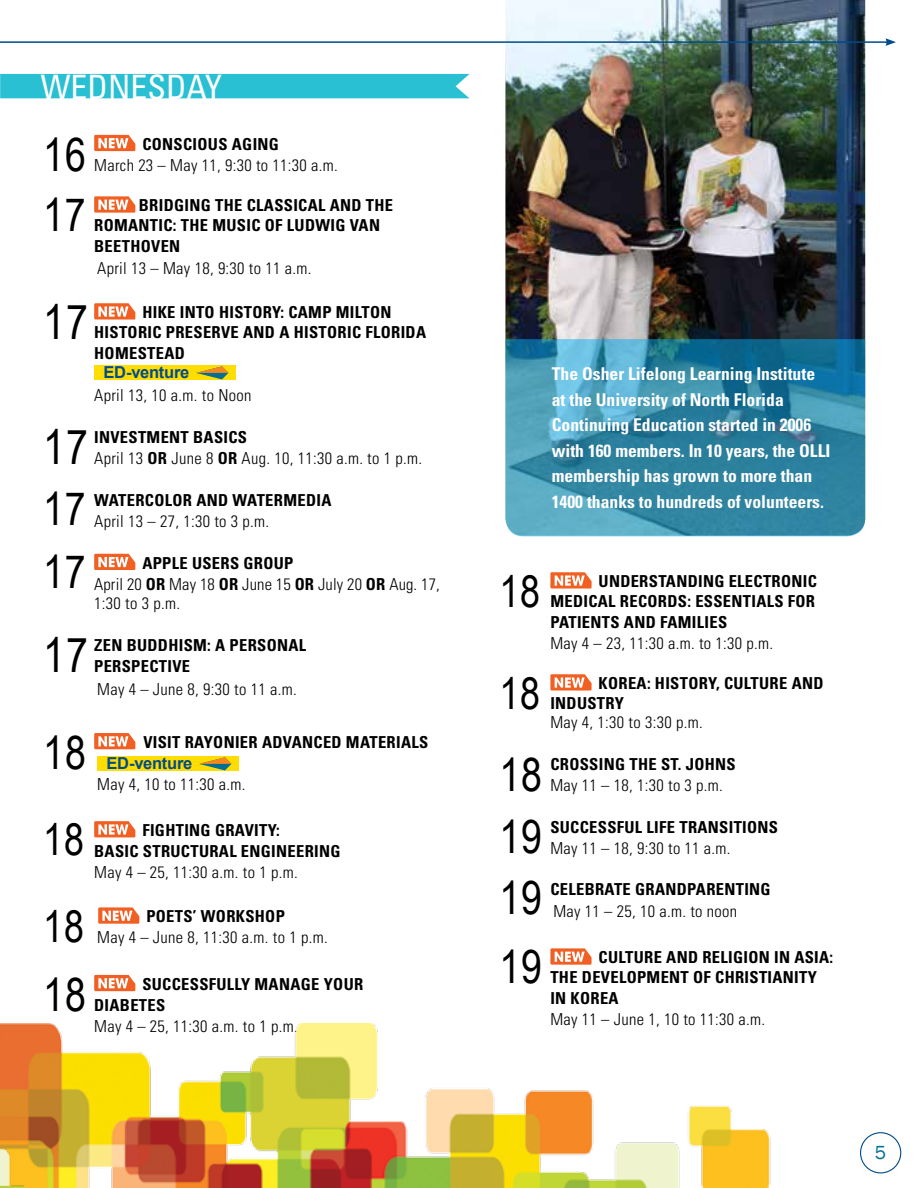
<style>
.page{position:relative;width:918px;height:1188px;background:#fff}
.page>*{position:absolute;margin:0;border:0;box-sizing:border-box;transform-origin:0 0}
.t1{font:47.85px "Arial Narrow";color:#000}
.t2{font:45.9px "Arial Narrow";letter-spacing:.02em;color:#000}
.t3{font:45.75px "Arial Narrow";letter-spacing:.02em;color:#000}
.t4{font:43.8px "Arial Narrow";letter-spacing:.02em;color:#000}
.t5{font:condensed 33.6px "Univers";color:#fff}
.t6{font:19.5px "Franklin Gothic";color:#006f94}
.t7{font:700 condensed 17.7px/25.5px "Univers LT Std";color:#fff}
.t8{font:700 condensed 16.5px/19.5px "Univers LT Std";letter-spacing:.02em;color:#000}
.t9{font:300 condensed 16.5px/19.5px "Univers";letter-spacing:.02em;color:#000}
.t10{font:700 16.5px "Arial";letter-spacing:-.015em;color:#004b8d}
.s1{font-weight:700}
</style>
<div class="page">
<div style="left:860px;top:1132px;width:41px;height:41px;border:1px solid #004b8d;border-radius:50%"></div>
<img style="left:505px;top:0;width:360px;height:339px">
<svg style="left:94px;top:135px;width:41px;height:16px"></svg>
<svg style="left:94px;top:196px;width:41px;height:17px"></svg>
<svg style="left:94px;top:303px;width:41px;height:17px"></svg>
<div style="left:94px;top:365px;width:142px;height:15px;background:#fd0"></div>
<svg style="left:196px;top:366px;width:32px;height:13px"></svg>
<svg style="left:94px;top:554px;width:41px;height:16px"></svg>
<svg style="left:94px;top:733px;width:41px;height:16px"></svg>
<div style="left:97px;top:756px;width:142px;height:15px;background:#fd0"></div>
<svg style="left:199px;top:757px;width:32px;height:13px"></svg>
<svg style="left:94px;top:821px;width:41px;height:16px"></svg>
<svg style="left:98px;top:907px;width:41px;height:17px"></svg>
<svg style="left:94px;top:975px;width:41px;height:16px"></svg>
<svg style="left:550px;top:572px;width:42px;height:17px"></svg>
<svg style="left:550px;top:674px;width:42px;height:17px"></svg>
<svg style="left:550px;top:948px;width:42px;height:17px"></svg>
<hr style="left:0;top:41px;width:888px;height:2px;background:#004b8d">
<svg style="left:885px;top:38px;width:11px;height:8px"></svg>
<div style="left:0;top:74px;width:470px;height:24px;background:#28c0d2"></div>
<img style="left:0;top:1023px;width:771px;height:165px">
<img style="left:0;top:1064px;width:24px;height:124px">
<svg style="left:505px;top:339px;width:360px;height:197px;background:#378ba9"></svg>
<h3 class="t5" style="left:41px;top:65px;width:183px">WEDNESDAY</h3>
<h2 class="t2" style="left:43px;top:128px;width:44px">16</h2>
<p class="t8" style="left:142px;top:134px;width:138px">CONSCIOUS AGING</p>
<p class="t9" style="left:94px;top:155px;width:245px">March 23 – May 11, 9:30 to 11:30 a.m.</p>
<h3 class="t3" style="left:43px;top:188px;width:44px">17</h3>
<p class="t8" style="left:94px;top:195px;width:301px;text-indent:45px">BRIDGING THE CLASSICAL AND THE<br>ROMANTIC: THE MUSIC OF LUDWIG VAN</p>
<p class="t8" style="left:94px;top:236px;width:88px">BEETHOVEN</p>
<p class="t9" style="left:97px;top:259px;width:216px">April 13 – May 18, 9:30 to 11 a.m.</p>
<h1 class="t1" style="left:43px;top:295px;width:46px">17</h1>
<p class="t8" style="left:94px;top:302px;width:333px;text-indent:48px">HIKE INTO HISTORY: CAMP MILTON<br>HISTORIC PRESERVE AND A HISTORIC FLORIDA</p>
<p class="t8" style="left:94px;top:343px;width:92px">HOMESTEAD</p>
<p class="t10" style="left:104px;top:363px;width:87px">ED-venture</p>
<p class="t9" style="left:94px;top:385px;width:159px">April 13, 10 a.m. to Noon</p>
<h1 class="t1" style="left:43px;top:419px;width:46px">17</h1>
<p class="t8" style="left:94px;top:427px;width:154px">INVESTMENT BASICS</p>
<p class="t9" style="left:94px;top:448px;width:329px">April 13 <span class="s1">OR</span> June 8 <span class="s1">OR</span> Aug. 10, 11:30 a.m. to 1 p.m.</p>
<h3 class="t3" style="left:43px;top:483px;width:44px">17</h3>
<p class="t8" style="left:94px;top:490px;width:239px">WATERCOLOR AND WATERMEDIA</p>
<p class="t9" style="left:94px;top:511px;width:177px">April 13 – 27, 1:30 to 3 p.m.</p>
<h3 class="t3" style="left:43px;top:546px;width:44px">17</h3>
<p class="t8" style="left:142px;top:553px;width:153px">APPLE USERS GROUP</p>
<p class="t9" style="left:94px;top:574px;width:347px">April 20 <span class="s1">OR</span> May 18 <span class="s1">OR</span> June 15 <span class="s1">OR</span> July 20 <span class="s1">OR</span> Aug. 17,<br>1:30 to 3 p.m.</p>
<h1 class="t1" style="left:43px;top:628px;width:46px">17</h1>
<p class="t8" style="left:94px;top:635px;width:214px;line-height:21px">ZEN BUDDHISM: A PERSONAL<br>PERSPECTIVE</p>
<p class="t9" style="left:97px;top:679px;width:201px">May 4 – June 8, 9:30 to 11 a.m.</p>
<h2 class="t2" style="left:43px;top:727px;width:44px">18</h2>
<p class="t8" style="left:143px;top:732px;width:286px">VISIT RAYONIER ADVANCED MATERIALS</p>
<p class="t10" style="left:107px;top:754px;width:87px">ED-venture</p>
<p class="t9" style="left:97px;top:774px;width:150px">May 4, 10 to 11:30 a.m.</p>
<h3 class="t4" style="left:43px;top:815px;width:42px">18</h3>
<p class="t8" style="left:94px;top:820px;width:248px;line-height:21px;text-indent:48px">FIGHTING GRAVITY:<br>BASIC STRUCTURAL ENGINEERING</p>
<p class="t9" style="left:94px;top:862px;width:205px">May 4 – 25, 11:30 a.m. to 1 p.m.</p>
<h3 class="t4" style="left:43px;top:901px;width:42px">18</h3>
<p class="t8" style="left:146px;top:907px;width:140px">POETS’ WORKSHOP</p>
<p class="t9" style="left:97px;top:927px;width:232px">May 4 – June 8, 11:30 a.m. to 1 p.m.</p>
<h2 class="t2" style="left:43px;top:968px;width:44px">18</h2>
<p class="t8" style="left:94px;top:973px;width:271px;line-height:21px;text-indent:48px">SUCCESSFULLY MANAGE YOUR<br>DIABETES</p>
<p class="t9" style="left:94px;top:1016px;width:205px">May 4 – 25, 11:30 a.m. to 1 p.m.</p>
<p class="t7" style="left:552px;top:361px;width:280px">The Osher Lifelong Learning Institute at the University of North Florida Continuing Education started in 2006 with 160 members. In 10 years, the OLLI membership has grown to more than 1400 thanks to hundreds of volunteers.</p>
<h3 class="t4" style="left:499px;top:566px;width:42px">18</h3>
<p class="t8" style="left:550px;top:571px;width:268px;text-align:right">UNDERSTANDING ELECTRONIC<br>MEDICAL RECORDS: ESSENTIALS FOR</p>
<p class="t8" style="left:550px;top:612px;width:178px">PATIENTS AND FAMILIES</p>
<p class="t9" style="left:550px;top:633px;width:224px">May 4 – 23, 11:30 a.m. to 1:30 p.m.</p>
<h3 class="t4" style="left:499px;top:668px;width:42px">18</h3>
<p class="t8" style="left:550px;top:673px;width:275px;text-indent:48px">KOREA: HISTORY, CULTURE AND<br>INDUSTRY</p>
<p class="t9" style="left:550px;top:712px;width:154px">May 4, 1:30 to 3:30 p.m.</p>
<h2 class="t2" style="left:499px;top:749px;width:44px">18</h2>
<p class="t8" style="left:550px;top:754px;width:187px">CROSSING THE ST. JOHNS</p>
<p class="t9" style="left:550px;top:775px;width:174px">May 11 – 18, 1:30 to 3 p.m.</p>
<h3 class="t3" style="left:499px;top:810px;width:44px">19</h3>
<p class="t8" style="left:550px;top:817px;width:229px">SUCCESSFUL LIFE TRANSITIONS</p>
<p class="t9" style="left:550px;top:838px;width:182px">May 11 – 18, 9:30 to 11 a.m.</p>
<h3 class="t3" style="left:499px;top:872px;width:44px">19</h3>
<p class="t8" style="left:550px;top:879px;width:222px">CELEBRATE GRANDPARENTING</p>
<p class="t9" style="left:553px;top:901px;width:185px">May 11 – 25, 10 a.m. to noon</p>
<h3 class="t3" style="left:499px;top:941px;width:44px">19</h3>
<p class="t8" style="left:550px;top:948px;width:284px;text-indent:48px">CULTURE AND RELIGION IN ASIA:<br>THE DEVELOPMENT OF CHRISTIANITY</p>
<p class="t8" style="left:550px;top:988px;width:70px">IN KOREA</p>
<p class="t9" style="left:550px;top:1009px;width:216px">May 11 – June 1, 10 to 11:30 a.m.</p>
<p class="t6" style="left:875px;top:1140px;width:13px">5</p>
</div>
